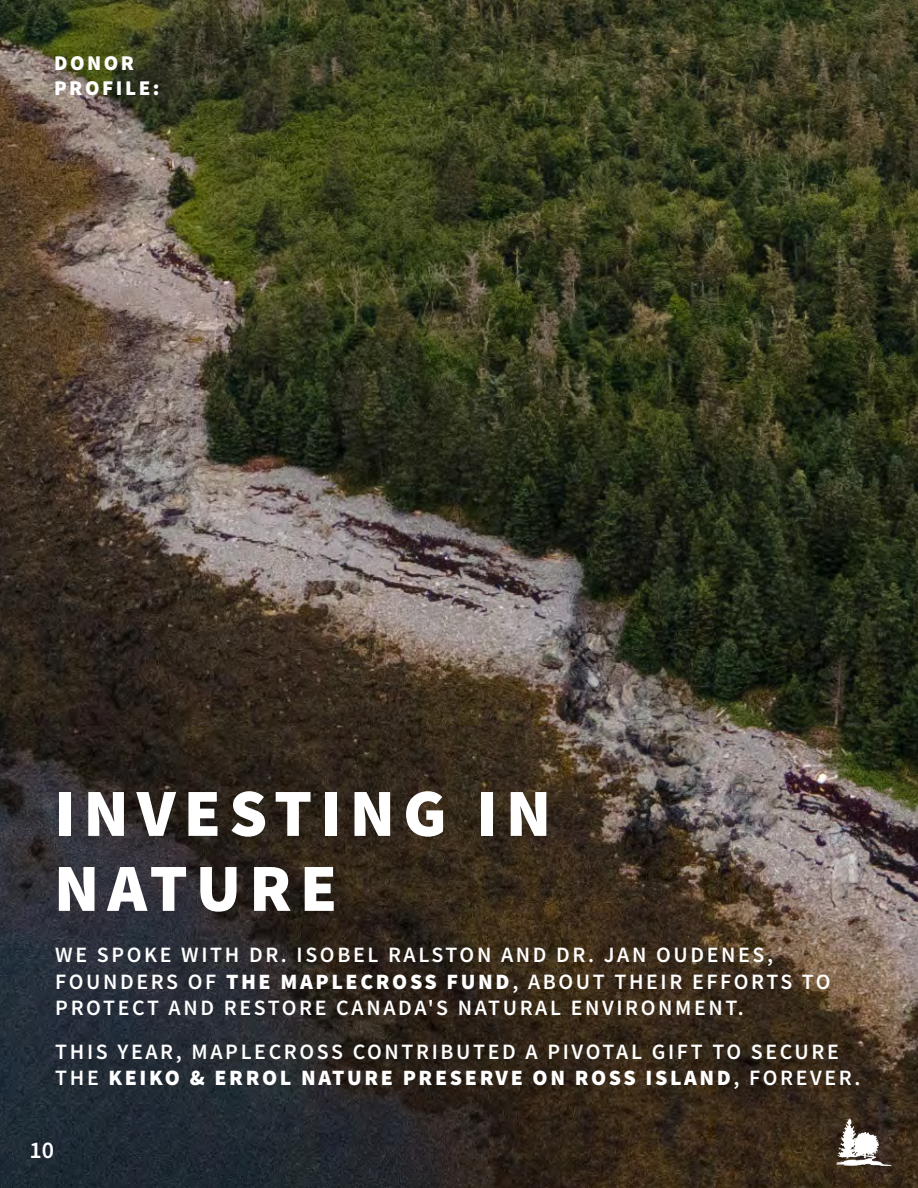
<style>
.page{position:relative;width:918px;height:1188px;background:#fff}
.page>*{position:absolute;margin:0;border:0;box-sizing:border-box;transform-origin:0 0}
.Footer_Page_Numbers{font:900 67.5px "Source Sans Pro";letter-spacing:.12em;color:#fff}
.Footer_Page_Numbers-2{font:600 24px "Source Sans Pro";color:#fff}
.Footer_Page_Numbers-3{font:600 21.9px/26.2px "Source Sans Pro";letter-spacing:.12em;color:#fff}
.Footer_Page_Numbers-4{font:900 21px "Source Sans Pro";letter-spacing:.12em;color:#fff}
.s1{font-weight:900}
</style>
<div class="page">
<img style="left:0;top:0;width:917px;height:1188px">
<img style="left:836px;top:1116px;width:56px;height:52px">
<p class="Footer_Page_Numbers-4" style="left:54px;top:48px;width:81px">DONOR</p>
<p class="Footer_Page_Numbers-4" style="left:54px;top:73px;width:107px">PROFILE:</p>
<p class="Footer_Page_Numbers" style="left:54px;top:767px;width:499px">INVESTING IN</p>
<p class="Footer_Page_Numbers" style="left:54px;top:842px;width:285px">NATURE</p>
<p class="Footer_Page_Numbers-3" style="left:55px;top:942px;width:777px">WE SPOKE WITH DR. ISOBEL RALSTON AND DR. JAN OUDENES,<br>FOUNDERS OF <span class="s1">THE MAPLECROSS FUND</span>, ABOUT THEIR EFFORTS TO<br>PROTECT AND RESTORE CANADA'S NATURAL ENVIRONMENT.</p>
<p class="Footer_Page_Numbers-3" style="left:55px;top:1039px;width:807px">THIS YEAR, MAPLECROSS CONTRIBUTED A PIVOTAL GIFT TO SECURE<br>THE <span class="s1">KEIKO &amp; ERROL NATURE PRESERVE ON ROSS ISLAND</span>, FOREVER.</p>
<p class="Footer_Page_Numbers-2" style="left:29px;top:1134px;width:26px">10</p>
</div>
